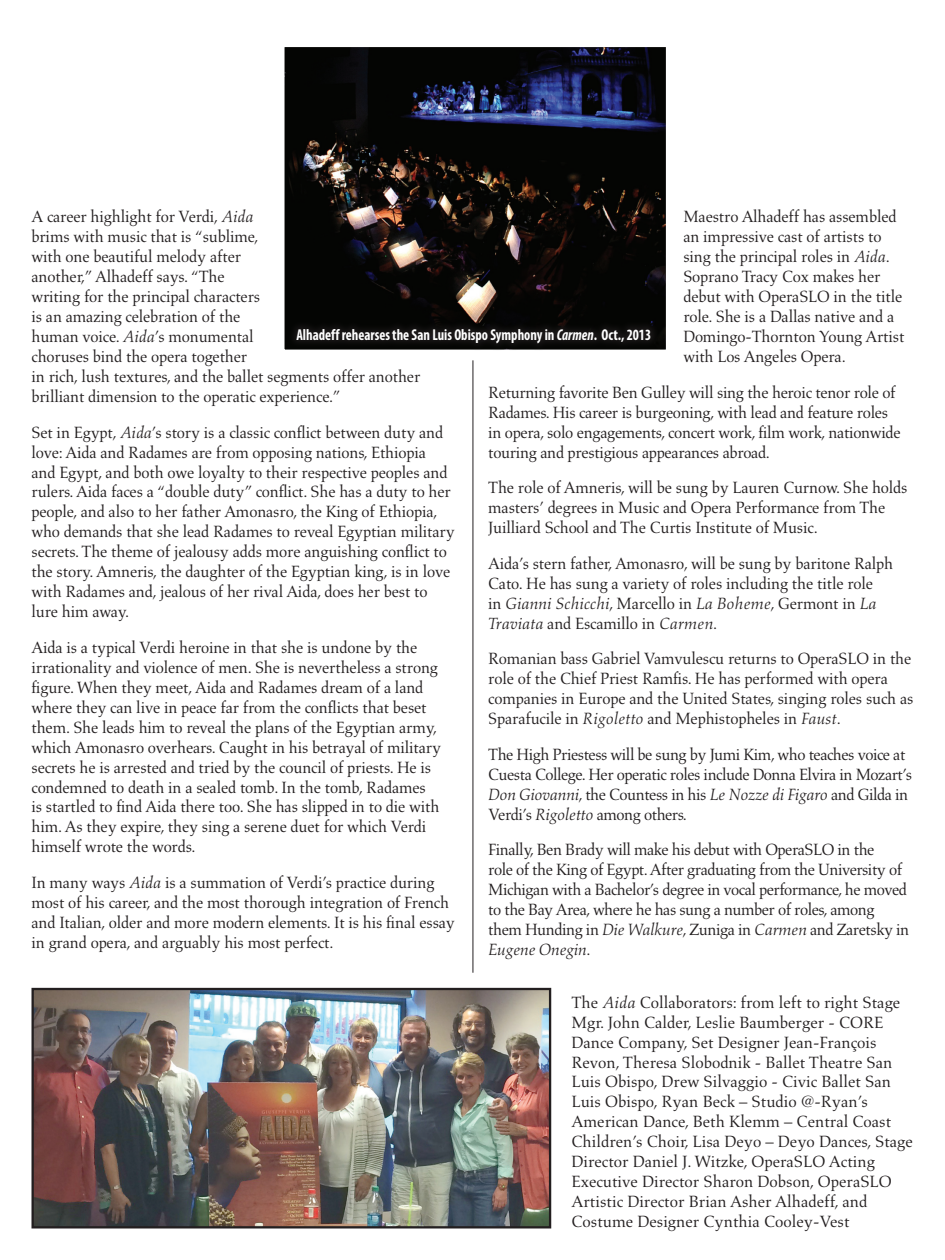
<style>
.page{position:relative;width:945px;height:1260px;background:#fff}
.page>*{position:absolute;margin:0;border:0;box-sizing:border-box;transform-origin:0 0}
.t1{font:16.62px/19.9px "Aldus";letter-spacing:-.01em;color:#231f20}
.t2{font:16.62px/19.9px "Aldus";letter-spacing:-.03em;color:#231f20}
.t3{font:700 condensed 15.75px "Myriad Pro";color:#fff;scale:.91 1}
.s1{font-style:italic}
</style>
<div class="page">
<img style="left:286px;top:48px;width:379px;height:300px">
<div style="left:283px;top:45px;width:385px;height:306px;border:2px solid #fff"></div>
<div style="left:288px;top:320px;width:371px;height:32px;background:#231f20;opacity:.75"></div>
<hr style="left:472px;top:360px;width:1px;height:613px;background:#231f20">
<img style="left:34px;top:991px;width:514px;height:235px">
<div style="left:31px;top:988px;width:520px;height:241px;border:2px solid #231f20"></div>
<p class="t1" style="left:683px;top:207px;width:223px">Maestro Alhadeff has assembled an impressive cast of artists to sing the principal roles in <span class="s1">Aida</span>.<br>Soprano Tracy Cox makes her debut with OperaSLO in the title role. She is a Dallas native and a<br>Domingo-Thornton Young Artist with Los Angeles Opera.</p>
<p class="t1" style="left:488px;top:382px;width:414px">Returning favorite Ben Gulley will sing the heroic tenor role of Radames. His career is burgeoning, with lead and feature roles in opera, solo engagements, concert work, film work, nationwide touring and prestigious appearances abroad.</p>
<p class="t1" style="left:488px;top:478px;width:421px">The role of Amneris, will be sung by Lauren Curnow. She holds masters’ degrees in Music and Opera Performance from The<br>Juilliard School and The Curtis Institute of Music.</p>
<p class="t1" style="left:488px;top:554px;width:407px">Aida’s stern father, Amonasro, will be sung by baritone Ralph Cato. He has sung a variety of roles including the title role<br>in <span class="s1">Gianni Schicchi</span>, Marcello in <span class="s1">La Boheme</span>, Germont in <span class="s1">La Traviata</span> and Escamillo in <span class="s1">Carmen</span>.</p>
<p class="t1" style="left:488px;top:649px;width:427px">Romanian bass Gabriel Vamvulescu returns to OperaSLO in the role of the Chief Priest Ramfis. He has performed with opera companies in Europe and the United States, singing roles such as Sparafucile in <span class="s1">Rigoletto</span> and Mephistopheles in <span class="s1">Faust</span>.</p>
<p class="t2" style="left:488px;top:745px;width:425px">The High Priestess will be sung by Jumi Kim, who teaches voice at Cuesta College. Her operatic roles include Donna Elvira in Mozart’s <span class="s1">Don Giovanni</span>, the Countess in his <span class="s1">Le Nozze di Figaro</span> and Gilda in Verdi’s <span class="s1">Rigoletto</span> among others.</p>
<p class="t2" style="left:488px;top:840px;width:423px">Finally, Ben Brady will make his debut with OperaSLO in the<br>role of the King of Egypt. After graduating from the University of Michigan with a Bachelor’s degree in vocal performance, he moved to the Bay Area, where he has sung a number of roles, among them Hunding in <span class="s1">Die Walkure</span>, Zuniga in <span class="s1">Carmen</span> and Zaretsky in <span class="s1">Eugene Onegin</span>.</p>
<p class="t1" style="left:32px;top:207px;width:390px">A career highlight for Verdi, <span class="s1">Aida<br></span>brims with music that is “sublime,<br>with one beautiful melody after<br>another,” Alhadeff says. “The<br>writing for the principal characters<br>is an amazing celebration of the<br>human voice. <span class="s1">Aida</span>’s monumental<br>choruses bind the opera together<br>in rich, lush textures, and the ballet segments offer another brilliant dimension to the operatic experience.”</p>
<p class="t1" style="left:32px;top:422px;width:425px">Set in Egypt, <span class="s1">Aida</span>’s story is a classic conflict between duty and love: Aida and Radames are from opposing nations, Ethiopia<br>and Egypt, and both owe loyalty to their respective peoples and rulers. Aida faces a “double duty” conflict. She has a duty to her people, and also to her father Amonasro, the King of Ethiopia, who demands that she lead Radames to reveal Egyptian military secrets. The theme of jealousy adds more anguishing conflict to the story. Amneris, the daughter of the Egyptian king, is in love with Radames and, jealous of her rival Aida, does her best to lure him away.</p>
<p class="t1" style="left:32px;top:638px;width:411px">Aida is a typical Verdi heroine in that she is undone by the irrationality and violence of men. She is nevertheless a strong figure. When they meet, Aida and Radames dream of a land where they can live in peace far from the conflicts that beset them. She leads him to reveal the plans of the Egyptian army, which Amonasro overhears. Caught in his betrayal of military secrets he is arrested and tried by the council of priests. He is condemned to death in a sealed tomb. In the tomb, Radames<br>is startled to find Aida there too. She has slipped in to die with him. As they expire, they sing a serene duet for which Verdi himself wrote the words.</p>
<p class="t1" style="left:32px;top:873px;width:425px">In many ways <span class="s1">Aida</span> is a summation of Verdi’s practice during most of his career, and the most thorough integration of French and Italian, older and more modern elements. It is his final essay in grand opera, and arguably his most perfect.</p>
<p class="t3" style="left:296px;top:325px;width:391px">Alhadeff rehearses the San Luis Obispo Symphony in <span class="s1">Carmen</span>. Oct., 2013</p>
<p class="t1" style="left:571px;top:992px;width:343px">The <span class="s1">Aida</span> Collaborators: from left to right Stage Mgr. John Calder, Leslie Baumberger - CORE Dance Company, Set Designer Jean-François Revon, Theresa Slobodnik - Ballet Theatre San Luis Obispo, Drew Silvaggio - Civic Ballet San Luis Obispo, Ryan Beck – Studio @-Ryan’s American Dance, Beth Klemm – Central Coast Children’s Choir, Lisa Deyo – Deyo Dances, Stage Director Daniel J. Witzke, OperaSLO Acting Executive Director Sharon Dobson, OperaSLO Artistic Director Brian Asher Alhadeff, and Costume Designer Cynthia Cooley-Vest</p>
</div>
